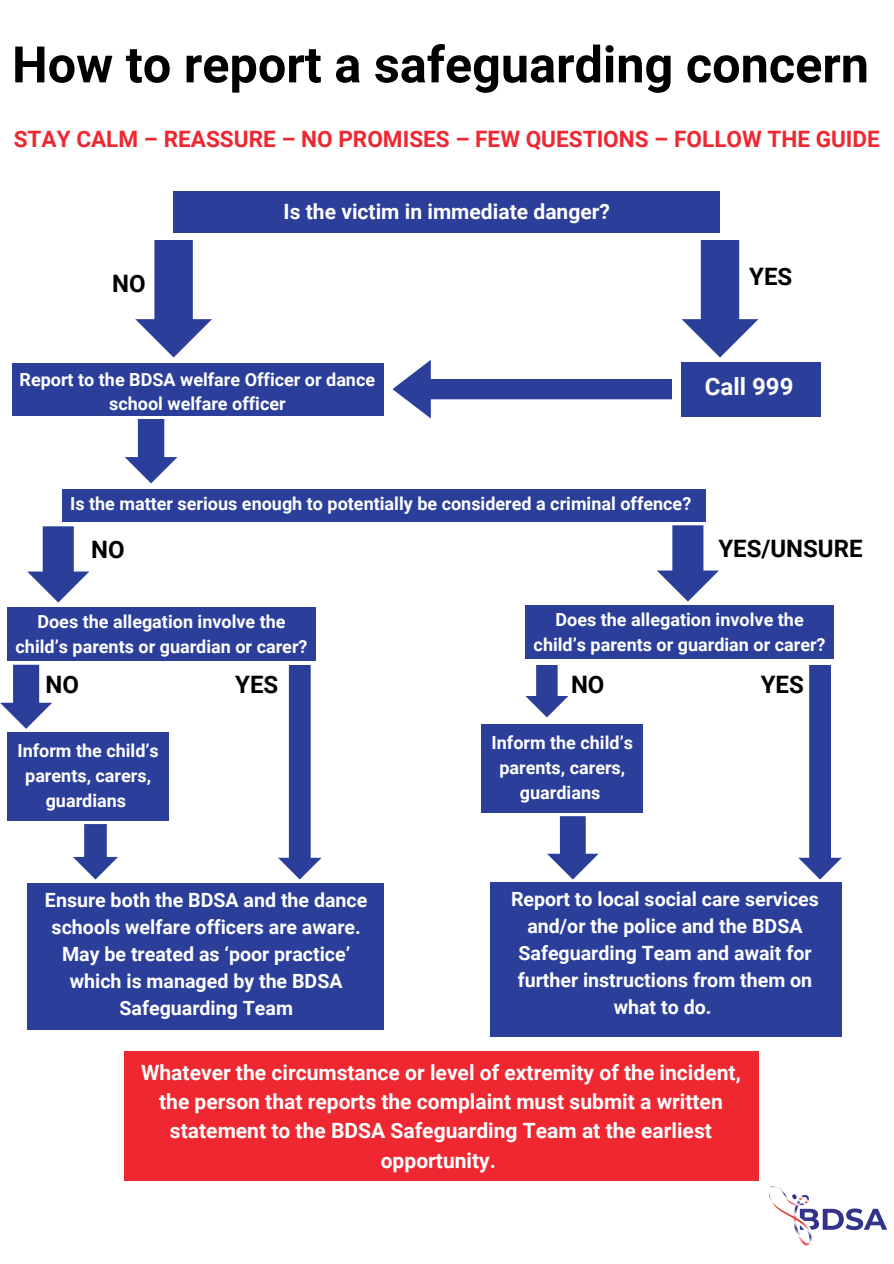
<style>
.page{position:relative;width:894px;height:1264px;background:#fff}
.page>*{position:absolute;margin:0;border:0;box-sizing:border-box;transform-origin:0 0}
.t1{font:700 50.4px "Roboto";color:#000}
.t2{font:700 24px "Roboto";color:#000}
.t3{font:700 24px "Roboto";color:#fff}
.t4{font:700 22.5px "Roboto";color:#ee2731}
.t5{font:700 21px/29.2px "Roboto";color:#fff;text-align:center}
.t6{font:700 19.65px/27px "Roboto";color:#fff;text-align:center}
.t7{font:700 18px/24.8px "Roboto";color:#fff;text-align:center}
</style>
<div class="page">
<div style="left:173px;top:191px;width:546px;height:42px;background:#2b3f9a"></div>
<svg style="left:135px;top:240px;width:77px;height:117px"></svg>
<svg style="left:682px;top:240px;width:76px;height:117px"></svg>
<div style="left:681px;top:362px;width:139px;height:54px;background:#2b3f9a"></div>
<div style="left:12px;top:364px;width:371px;height:52px;background:#2b3f9a"></div>
<div style="left:7px;top:607px;width:309px;height:53px;background:#2b3f9a"></div>
<div style="left:27px;top:882px;width:356px;height:147px;background:#2b3f9a"></div>
<div style="left:7px;top:732px;width:162px;height:88px;background:#2b3f9a"></div>
<div style="left:490px;top:882px;width:351px;height:155px;background:#2b3f9a"></div>
<div style="left:62px;top:489px;width:643px;height:33px;background:#2b3f9a"></div>
<svg style="left:392px;top:360px;width:280px;height:58px"></svg>
<svg style="left:125px;top:419px;width:52px;height:64px"></svg>
<svg style="left:0;top:664px;width:52px;height:64px"></svg>
<svg style="left:278px;top:665px;width:43px;height:214px"></svg>
<svg style="left:657px;top:525px;width:61px;height:76px"></svg>
<svg style="left:27px;top:526px;width:62px;height:76px"></svg>
<div style="left:525px;top:605px;width:308px;height:53px;background:#2b3f9a"></div>
<svg style="left:525px;top:665px;width:43px;height:52px"></svg>
<svg style="left:73px;top:824px;width:45px;height:55px"></svg>
<svg style="left:798px;top:665px;width:43px;height:214px"></svg>
<div style="left:481px;top:724px;width:162px;height:89px;background:#2b3f9a"></div>
<svg style="left:547px;top:816px;width:51px;height:63px"></svg>
<div style="left:123px;top:1051px;width:635px;height:129px;background:#ee2731"></div>
<svg style="left:769px;top:1186px;width:117px;height:60px"></svg>
<h2 class="t1" style="left:12px;top:36px;width:858px">How to report a safeguarding concern</h2>
<h4 class="t4" style="left:14px;top:126px;width:867px">STAY CALM – REASSURE – NO PROMISES – FEW QUESTIONS – FOLLOW THE GUIDE</h4>
<h1 class="t5" style="left:283px;top:197px;width:328px">Is the victim in immediate danger?</h1>
<h2 class="t2" style="left:112px;top:270px;width:35px">NO</h2>
<p class="t2" style="left:749px;top:262px;width:45px">YES</p>
<p class="t7" style="left:20px;top:367px;width:357px">Report to the BDSA welfare Officer or dance school welfare officer</p>
<h3 class="t3" style="left:704px;top:373px;width:90px">Call 999</h3>
<p class="t7" style="left:70px;top:491px;width:622px">Is the matter serious enough to potentially be considered a criminal offence?</p>
<h2 class="t2" style="left:91px;top:535px;width:35px">NO</h2>
<p class="t2" style="left:718px;top:534px;width:146px">YES/UNSURE</p>
<h2 class="t7" style="left:16px;top:609px;width:293px">Does the allegation involve the child’s parents or guardian or carer?</h2>
<h2 class="t2" style="left:46px;top:670px;width:35px">NO</h2>
<p class="t2" style="left:235px;top:670px;width:45px">YES</p>
<h2 class="t7" style="left:533px;top:607px;width:293px">Does the allegation involve the child’s parents or guardian or carer?</h2>
<h2 class="t2" style="left:571px;top:670px;width:35px">NO</h2>
<h2 class="t2" style="left:760px;top:670px;width:45px">YES</h2>
<p class="t7" style="left:17px;top:738px;width:143px">Inform the child’s parents, carers, guardians</p>
<h2 class="t7" style="left:491px;top:730px;width:143px">Inform the child’s parents, carers, guardians</h2>
<h4 class="t6" style="left:45px;top:887px;width:324px">Ensure both the BDSA and the dance schools welfare officers are aware.<br>May be treated as ‘poor practice’ which is managed by the BDSA<br>Safeguarding Team</h4>
<h4 class="t6" style="left:511px;top:886px;width:309px">Report to local social care services and/or the police and the BDSA<br>Safeguarding Team and await for further instructions from them on what to do.</h4>
<h4 class="t5" style="left:141px;top:1058px;width:601px">Whatever the circumstance or level of extremity of the incident, the person that reports the complaint must submit a written statement to the BDSA Safeguarding Team at the earliest opportunity.</h4>
</div>
